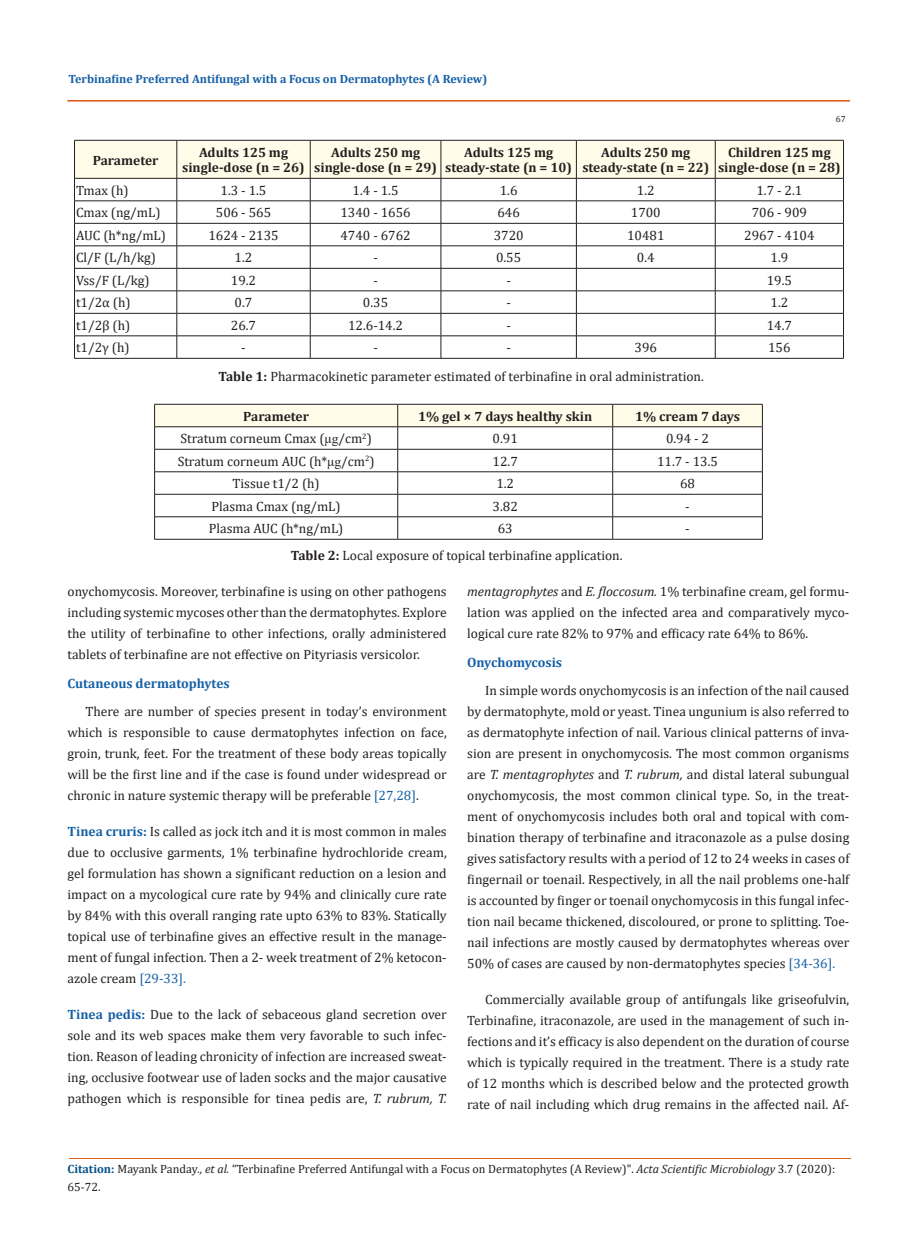
<style>
.page{position:relative;width:917px;height:1260px;background:#fff}
.page>*{position:absolute;margin:0;border:0;box-sizing:border-box;transform-origin:0 0}
.Normal__Web{font:13.5px/21px "Cambria";color:#231f20;text-align:justify}
.t1{font:700 13.5px/15.5px "Cambria";color:#231f20;text-align:center}
.t2{font:700 13.5px "Cambria";color:#1560a6}
.t3{font:12px/18px "Cambria";color:#231f20}
.t4{font:700 12px "Cambria";color:#1560a6}
.t5{font:9px "Cambria";color:#231f20}
.s1{font-weight:700}
.s2{font-family:"Times New Roman"}
.s3{color:#1560a6}
.s4{font-weight:700;color:#1560a6}
.s5{font-style:italic}
.s6{font-weight:700;color:#035089}
</style>
<div class="page">
<svg style="left:74px;top:140px;width:770px;height:218px"></svg>
<hr style="left:74px;top:358px;width:103px;height:1px;background:#231f20">
<hr style="left:177px;top:358px;width:133px;height:1px;background:#231f20">
<hr style="left:310px;top:358px;width:131px;height:1px;background:#231f20">
<hr style="left:441px;top:358px;width:135px;height:1px;background:#231f20">
<hr style="left:576px;top:358px;width:139px;height:1px;background:#231f20">
<hr style="left:715px;top:358px;width:128px;height:1px;background:#231f20">
<svg style="left:154px;top:404px;width:609px;height:135px"></svg>
<hr style="left:154px;top:539px;width:244px;height:1px;background:#231f20">
<hr style="left:398px;top:539px;width:214px;height:1px;background:#231f20">
<hr style="left:612px;top:539px;width:150px;height:1px;background:#231f20">
<hr style="left:69px;top:1158px;width:781px;height:1px;background:#e05d1a">
<p class="t4" style="left:69px;top:70px;width:420px">Terbinafine Preferred Antifungal with a Focus on Dermatophytes (A Review)</p>
<p class="t5" style="left:835px;top:114px;width:11px">67</p>
<p class="t1" style="left:93px;top:152px;width:67px">Parameter</p>
<p class="t1" style="left:182px;top:144px;width:124px">Adults 125 mg single-dose (n = 26)</p>
<p class="t1" style="left:314px;top:144px;width:124px">Adults 250 mg single-dose (n = 29)</p>
<p class="t1" style="left:445px;top:144px;width:128px">Adults 125 mg steady-state (n = 10)</p>
<p class="t1" style="left:582px;top:144px;width:128px">Adults 250 mg steady-state (n = 22)</p>
<p class="t1" style="left:718px;top:144px;width:124px">Children 125 mg single-dose (n = 28)</p>
<p class="Normal__Web" style="left:76px;top:180px;width:54px">Tmax (h)</p>
<p class="Normal__Web" style="left:220px;top:180px;width:47px">1.3 - 1.5</p>
<p class="Normal__Web" style="left:352px;top:180px;width:47px">1.4 - 1.5</p>
<p class="Normal__Web" style="left:500px;top:180px;width:19px">1.6</p>
<p class="Normal__Web" style="left:637px;top:180px;width:19px">1.2</p>
<p class="Normal__Web" style="left:756px;top:180px;width:47px">1.7 - 2.1</p>
<p class="Normal__Web" style="left:76px;top:202px;width:86px">Cmax (ng/mL)</p>
<p class="Normal__Web" style="left:216px;top:202px;width:57px">506 - 565</p>
<p class="Normal__Web" style="left:340px;top:202px;width:72px">1340 - 1656</p>
<p class="Normal__Web" style="left:497px;top:202px;width:24px">646</p>
<p class="Normal__Web" style="left:631px;top:202px;width:31px">1700</p>
<p class="Normal__Web" style="left:751px;top:202px;width:57px">706 - 909</p>
<p class="Normal__Web" style="left:76px;top:225px;width:91px">AUC (h*ng/mL)</p>
<p class="Normal__Web" style="left:208px;top:225px;width:72px">1624 - 2135</p>
<p class="Normal__Web" style="left:340px;top:225px;width:72px">4740 - 6762</p>
<p class="Normal__Web" style="left:493px;top:225px;width:31px">3720</p>
<p class="Normal__Web" style="left:627px;top:225px;width:39px">10481</p>
<p class="Normal__Web" style="left:744px;top:225px;width:72px">2967 - 4104</p>
<p class="Normal__Web" style="left:76px;top:247px;width:81px">Cl/F (L/h/kg)</p>
<p class="Normal__Web" style="left:235px;top:247px;width:19px">1.2</p>
<p class="Normal__Web" style="left:373px;top:247px;width:6px">-</p>
<p class="Normal__Web" style="left:496px;top:247px;width:27px">0.55</p>
<p class="Normal__Web" style="left:637px;top:247px;width:19px">0.4</p>
<p class="Normal__Web" style="left:770px;top:247px;width:19px">1.9</p>
<p class="Normal__Web" style="left:76px;top:270px;width:75px">Vss/F (L/kg)</p>
<p class="Normal__Web" style="left:231px;top:270px;width:27px">19.2</p>
<p class="Normal__Web" style="left:373px;top:270px;width:6px">-</p>
<p class="Normal__Web" style="left:506px;top:270px;width:6px">-</p>
<p class="Normal__Web" style="left:766px;top:270px;width:27px">19.5</p>
<p class="Normal__Web" style="left:76px;top:292px;width:56px">t1/2α (h)</p>
<p class="Normal__Web" style="left:235px;top:292px;width:19px">0.7</p>
<p class="Normal__Web" style="left:363px;top:292px;width:27px">0.35</p>
<p class="Normal__Web" style="left:506px;top:292px;width:6px">-</p>
<p class="Normal__Web" style="left:770px;top:292px;width:19px">1.2</p>
<p class="Normal__Web" style="left:76px;top:315px;width:56px">t1/2β (h)</p>
<p class="Normal__Web" style="left:231px;top:315px;width:27px">26.7</p>
<p class="Normal__Web" style="left:348px;top:315px;width:56px">12.6-14.2</p>
<p class="Normal__Web" style="left:506px;top:315px;width:6px">-</p>
<p class="Normal__Web" style="left:766px;top:315px;width:27px">14.7</p>
<p class="Normal__Web" style="left:76px;top:337px;width:55px">t1/2γ (h)</p>
<p class="Normal__Web" style="left:241px;top:337px;width:6px">-</p>
<p class="Normal__Web" style="left:373px;top:337px;width:6px">-</p>
<p class="Normal__Web" style="left:506px;top:337px;width:6px">-</p>
<p class="Normal__Web" style="left:634px;top:337px;width:24px">396</p>
<p class="Normal__Web" style="left:768px;top:337px;width:24px">156</p>
<p class="Normal__Web" style="left:218px;top:366px;width:487px"><span class="s1">Table 1:</span> Pharmacokinetic parameter estimated of terbinafine in oral administration.</p>
<p class="t1" style="left:243px;top:408px;width:67px">Parameter</p>
<p class="t1" style="left:418px;top:408px;width:176px">1% gel × 7 days healthy skin</p>
<p class="t1" style="left:635px;top:408px;width:106px">1% cream 7 days</p>
<p class="Normal__Web" style="left:180px;top:428px;width:193px">Stratum corneum Cmax (<span class="s2">μg</span>/cm<sup>2</sup>)</p>
<p class="Normal__Web" style="left:492px;top:428px;width:27px">0.91</p>
<p class="Normal__Web" style="left:666px;top:428px;width:45px">0.94 - 2</p>
<p class="Normal__Web" style="left:178px;top:451px;width:198px">Stratum corneum AUC (h*<span class="s2">μg</span>/cm<sup>2</sup>)</p>
<p class="Normal__Web" style="left:492px;top:451px;width:27px">12.7</p>
<p class="Normal__Web" style="left:657px;top:451px;width:62px">11.7 - 13.5</p>
<p class="Normal__Web" style="left:232px;top:473px;width:89px">Tissue t1/2 (h)</p>
<p class="Normal__Web" style="left:496px;top:473px;width:19px">1.2</p>
<p class="Normal__Web" style="left:680px;top:473px;width:16px">68</p>
<p class="Normal__Web" style="left:211px;top:496px;width:131px">Plasma Cmax (ng/mL)</p>
<p class="Normal__Web" style="left:492px;top:496px;width:27px">3.82</p>
<p class="Normal__Web" style="left:685px;top:496px;width:6px">-</p>
<p class="Normal__Web" style="left:209px;top:518px;width:136px">Plasma AUC (h*ng/mL)</p>
<p class="Normal__Web" style="left:497px;top:518px;width:16px">63</p>
<p class="Normal__Web" style="left:685px;top:518px;width:6px">-</p>
<p class="Normal__Web" style="left:291px;top:544px;width:333px"><span class="s1">Table 2:</span> Local exposure of topical terbinafine application.</p>
<p class="Normal__Web" style="left:67px;top:580px;width:381px">onychomycosis. Moreover, terbinafine is using on other pathogens including systemic mycoses other than the dermatophytes. Explore the utility of terbinafine to other infections, orally administered tablets of terbinafine are not effective on Pityriasis versicolor.</p>
<p class="t2" style="left:67px;top:673px;width:164px">Cutaneous dermatophytes</p>
<p class="Normal__Web" style="left:67px;top:701px;width:381px;text-indent:18px">There are number of species present in today’s environment which is responsible to cause dermatophytes infection on face, groin, trunk, feet. For the treatment of these body areas topically will be the first line and if the case is found under widespread or chronic in nature systemic therapy will be preferable <span class="s3">[27,28]</span>.</p>
<p class="Normal__Web" style="left:67px;top:821px;width:381px"><span class="s4">Tinea cruris:</span> Is called as jock itch and it is most common in males due to occlusive garments, 1% terbinafine hydrochloride cream, gel formulation has shown a significant reduction on a lesion and impact on a mycological cure rate by 94% and clinically cure rate by 84% with this overall ranging rate upto 63% to 83%. Statically topical use of terbinafine gives an effective result in the manage&shy;ment of fungal infection. Then a 2- week treatment of 2% ketocon&shy;azole cream <span class="s3">[29-33].</span></p>
<p class="Normal__Web" style="left:67px;top:1004px;width:381px"><span class="s4">Tinea pedis:</span> Due to the lack of sebaceous gland secretion over sole and its web spaces make them very favorable to such infec&shy;tion. Reason of leading chronicity of infection are increased sweat&shy;ing, occlusive footwear use of laden socks and the major causative pathogen which is responsible for tinea pedis are, <span class="s5">T. rubrum, T.</span></p>
<p class="Normal__Web" style="left:467px;top:580px;width:384px"><span class="s5">mentagrophytes</span> and <span class="s5">E. floccosum.</span> 1% terbinafine cream, gel formu&shy;lation was applied on the infected area and comparatively myco&shy;logical cure rate 82% to 97% and efficacy rate 64% to 86%.</p>
<p class="t2" style="left:467px;top:652px;width:96px">Onychomycosis</p>
<p class="Normal__Web" style="left:467px;top:680px;width:384px;text-indent:18px">In simple words onychomycosis is an infection of the nail caused by dermatophyte, mold or yeast. Tinea ungunium is also referred to as dermatophyte infection of nail. Various clinical patterns of inva&shy;sion are present in onychomycosis. The most common organisms are <span class="s5">T. mentagrophytes</span> and <span class="s5">T. rubrum,</span> and distal lateral subungual onychomycosis, the most common clinical type. So, in the treat&shy;ment of onychomycosis includes both oral and topical with com&shy;bination therapy of terbinafine and itraconazole as a pulse dosing gives satisfactory results with a period of 12 to 24 weeks in cases of fingernail or toenail. Respectively, in all the nail problems one-half is accounted by finger or toenail onychomycosis in this fungal infec&shy;tion nail became thickened, discoloured, or prone to splitting. Toe&shy;nail infections are mostly caused by dermatophytes whereas over 50% of cases are caused by non-dermatophytes species <span class="s3">[34-36].</span></p>
<p class="Normal__Web" style="left:467px;top:989px;width:384px;text-indent:18px">Commercially available group of antifungals like griseofulvin, Terbinafine, itraconazole, are used in the management of such in&shy;fections and it’s efficacy is also dependent on the duration of course which is typically required in the treatment. There is a study rate of 12 months which is described below and the protected growth rate of nail including which drug remains in the affected nail. Af-</p>
<p class="t3" style="left:67px;top:1160px;width:769px"><span class="s6">Citation:</span> Mayank Panday<span class="s5">., et al.</span> “Terbinafine Preferred Antifungal with a Focus on Dermatophytes (A Review)". <span class="s5">Acta Scientific Microbiology</span> 3.7 (2020):<br>65-72.</p>
</div>
